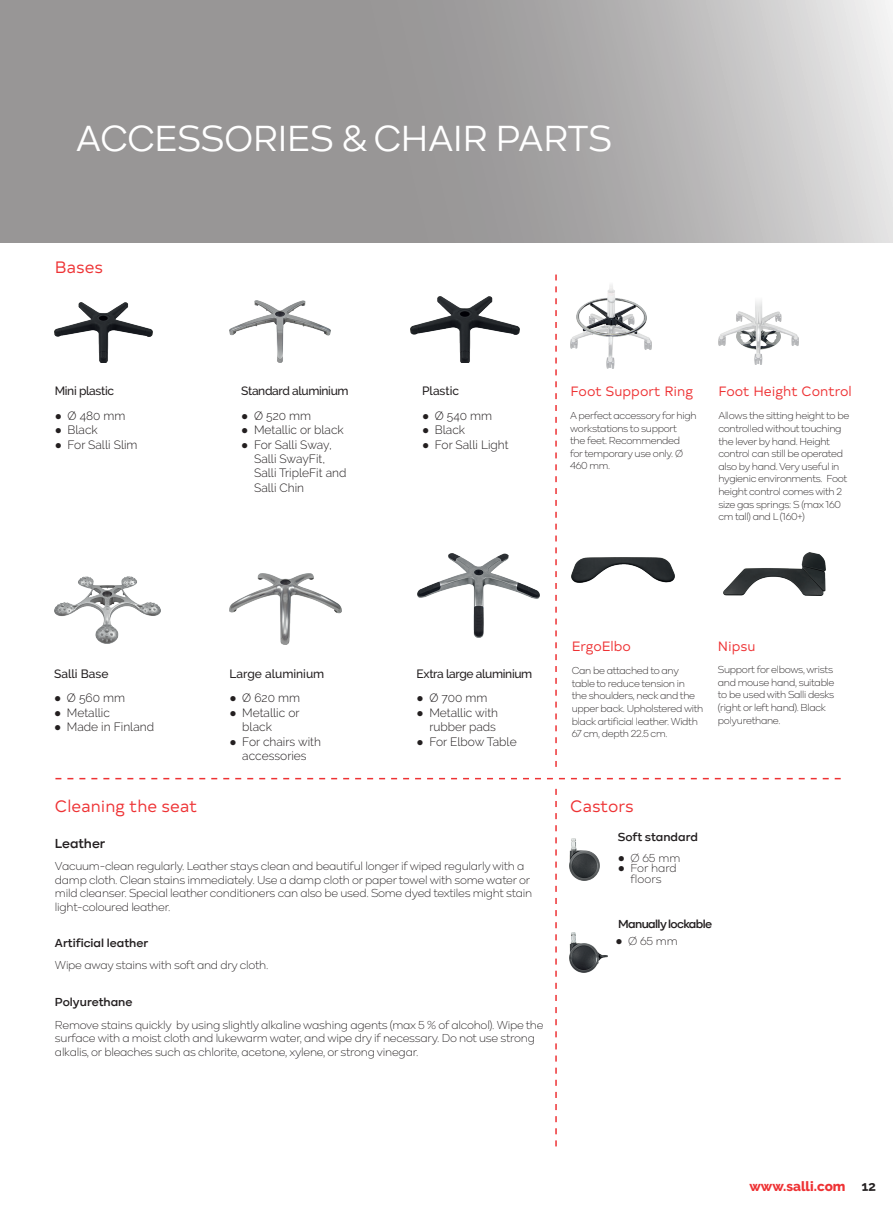
<style>
.page{position:relative;width:893px;height:1212px;background:#fff}
.page>*{position:absolute;margin:0;border:0;box-sizing:border-box;transform-origin:0 0}
.t1{font:37.5px "Kinetika";color:#fff}
.Eng_Headline_1{font:16.5px "Typold Book 500";color:#ee3234}
.Eng_Headline_Smaller{font:13.5px "Typold Book 500";color:#ee3234}
.t2{font:800 13.5px "Raleway";color:#ee3234}
.Eng_basic_smaller{font:600 13.5px "Kinetika";color:#231f20}
.Eng_basic_smallest{font:300 12px/13.6px "Kinetika";letter-spacing:-.02em;color:#231f20}
.t3{font:300 12px/14.4px "Raleway";color:#231f20}
.t4{font:500 12px "Raleway";letter-spacing:-.03em;color:#231f20}
.t5{font:500 12px "Raleway";color:#231f20}
.Eng_basic_smallest-2{font:600 12px "Kinetika";color:#231f20}
.Eng_basic_smallest-3{font:600 12px "Kinetika";letter-spacing:-.05em;color:#231f20}
.Eng_basic_smallest-4{font:300 12px/10.5px "Kinetika";color:#231f20;text-align:center}
.Eng_basic_smaller-2{font:600 12px "Kinetika";color:#231f20}
.Eng_basic_smaller-3{font:300 10.5px/12.6px "Kinetika";letter-spacing:-.03em;color:#231f20}
.s1{font-family:"Arial";font-weight:400}
</style>
<div class="page">
<svg style="left:0;top:0;width:893px;height:242px;background:#a9a7a7"></svg>
<svg style="left:55px;top:778px;width:786px;height:1px"></svg>
<img style="left:230px;top:300px;width:100px;height:63px">
<img style="left:410px;top:296px;width:110px;height:67px">
<img style="left:54px;top:302px;width:99px;height:60px">
<img style="left:230px;top:574px;width:111px;height:70px">
<img style="left:417px;top:553px;width:123px;height:85px">
<svg style="left:555px;top:274px;width:2px;height:493px"></svg>
<svg style="left:555px;top:789px;width:2px;height:357px"></svg>
<img style="left:718px;top:300px;width:80px;height:64px">
<img style="left:737px;top:330px;width:43px;height:20px">
<img style="left:571px;top:557px;width:103px;height:26px">
<img style="left:723px;top:553px;width:103px;height:43px">
<img style="left:570px;top:839px;width:30px;height:41px">
<img style="left:570px;top:932px;width:38px;height:40px">
<img style="left:570px;top:285px;width:82px;height:83px">
<img style="left:577px;top:297px;width:69px;height:39px">
<img style="left:54px;top:577px;width:106px;height:66px">
<p class="t1" style="left:76px;top:117px;width:537px">ACCESSORIES &amp; CHAIR PARTS</p>
<p class="Eng_Headline_1" style="left:55px;top:254px;width:50px">Bases</p>
<p class="t4" style="left:55px;top:384px;width:61px">Mini plastic</p>
<p class="t3" style="left:55px;top:408px;width:72px"><span class="s1">●</span> Ø 480 mm</p>
<p class="t3" style="left:55px;top:423px;width:45px"><span class="s1">●</span> Black</p>
<p class="t3" style="left:55px;top:437px;width:84px"><span class="s1">●</span> For Salli Slim</p>
<p class="t4" style="left:241px;top:384px;width:109px">Standard aluminium</p>
<p class="t5" style="left:422px;top:384px;width:39px">Plastic</p>
<p class="t3" style="left:241px;top:408px;width:71px"><span class="s1">●</span> Ø 520 mm</p>
<p class="t3" style="left:241px;top:423px;width:104px"><span class="s1">●</span> Metallic or black</p>
<p class="t3" style="left:254px;top:437px;width:94px;text-indent:-13px"><span class="s1">●</span> For Salli Sway,<br>Salli SwayFit,<br>Salli TripleFit and<br>Salli Chin</p>
<p class="t3" style="left:422px;top:409px;width:72px"><span class="s1">●</span> Ø 540 mm</p>
<p class="t3" style="left:422px;top:423px;width:45px"><span class="s1">●</span> Black</p>
<p class="t3" style="left:422px;top:437px;width:88px"><span class="s1">●</span> For Salli Light</p>
<p class="Eng_Headline_Smaller" style="left:571px;top:381px;width:124px">Foot Support Ring</p>
<p class="Eng_basic_smaller-3" style="left:570px;top:409px;width:128px">A perfect accessory for high workstations to support<br>the feet. Recommended<br>for temporary use only. Ø<br>460 mm.</p>
<p class="Eng_Headline_Smaller" style="left:718px;top:381px;width:135px">Foot Height Control</p>
<p class="Eng_basic_smaller-3" style="left:718px;top:409px;width:132px">Allows the sitting height to be controlled without touching the lever by hand. Height control can still be operated also by hand. Very useful in hygienic environments. Foot height control comes with 2 size gas springs: S (max 160 cm tall) and L (160+)</p>
<p class="t5" style="left:54px;top:667px;width:56px">Salli Base</p>
<p class="t3" style="left:54px;top:691px;width:72px"><span class="s1">●</span> Ø 560 mm</p>
<p class="t3" style="left:54px;top:705px;width:57px"><span class="s1">●</span> Metallic</p>
<p class="t3" style="left:54px;top:720px;width:102px"><span class="s1">●</span> Made in Finland</p>
<p class="t5" style="left:230px;top:667px;width:96px">Large aluminium</p>
<p class="t3" style="left:230px;top:691px;width:72px"><span class="s1">●</span> Ø 620 mm</p>
<p class="t3" style="left:242px;top:705px;width:59px;text-indent:-13px"><span class="s1">●</span> Metallic or black</p>
<p class="t3" style="left:230px;top:734px;width:93px;text-align:center"><span class="s1">●</span> For chairs with accessories</p>
<p class="t4" style="left:417px;top:667px;width:117px">Extra large aluminium</p>
<p class="t3" style="left:417px;top:691px;width:72px"><span class="s1">●</span> Ø 700 mm</p>
<p class="t3" style="left:417px;top:705px;width:83px;text-align:right"><span class="s1">●</span> Metallic with rubber pads</p>
<p class="t3" style="left:417px;top:734px;width:102px"><span class="s1">●</span> For Elbow Table</p>
<p class="Eng_Headline_1" style="left:55px;top:793px;width:144px">Cleaning the seat</p>
<p class="Eng_basic_smaller" style="left:55px;top:835px;width:52px">Leather</p>
<p class="Eng_basic_smallest" style="left:55px;top:859px;width:479px">Vacuum-clean regularly. Leather stays clean and beautiful longer if wiped regularly with a damp cloth. Clean stains immediately. Use a damp cloth or paper towel with some water or mild cleanser. Special leather conditioners can also be used. Some dyed textiles might stain light-coloured leather.</p>
<p class="Eng_basic_smallest-2" style="left:55px;top:936px;width:95px">Artificial leather</p>
<p class="Eng_basic_smallest" style="left:55px;top:958px;width:215px">Wipe away stains with soft and dry cloth.</p>
<p class="Eng_basic_smaller-2" style="left:55px;top:995px;width:79px">Polyurethane</p>
<p class="Eng_basic_smallest" style="left:55px;top:1018px;width:490px">Remove stains quickly by using slightly alkaline washing agents (max 5 % of alcohol). Wipe the surface with a moist cloth and lukewarm water, and wipe dry if necessary. Do not use strong alkalis, or bleaches such as chlorite, acetone, xylene, or strong vinegar.</p>
<p class="Eng_Headline_Smaller" style="left:572px;top:636px;width:61px">ErgoElbo</p>
<p class="Eng_basic_smaller-3" style="left:572px;top:664px;width:133px">Can be attached to any table to reduce tension in<br>the shoulders, neck and the upper back. Upholstered with black artificial leather. Width<br>67 cm, depth 22.5 cm.</p>
<p class="Eng_Headline_Smaller" style="left:718px;top:635px;width:39px">Nipsu</p>
<p class="Eng_basic_smaller-3" style="left:718px;top:663px;width:118px">Support for elbows, wrists and mouse hand, suitable to be used with Salli desks (right or left hand). Black polyurethane.</p>
<p class="Eng_Headline_1" style="left:570px;top:793px;width:65px">Castors</p>
<p class="Eng_basic_smallest-2" style="left:618px;top:829px;width:82px">Soft standard</p>
<p class="Eng_basic_smallest" style="left:618px;top:851px;width:64px"><span class="s1">●</span> Ø 65 mm</p>
<p class="Eng_basic_smallest-4" style="left:618px;top:863px;width:61px"><span class="s1">●</span> For hard floors</p>
<p class="Eng_basic_smallest-3" style="left:618px;top:917px;width:96px">Manually lockable</p>
<p class="Eng_basic_smallest" style="left:615px;top:934px;width:64px"><span class="s1">●</span> Ø 65 mm</p>
<p class="t2" style="left:749px;top:1178px;width:98px">www.salli.com</p>
</div>
